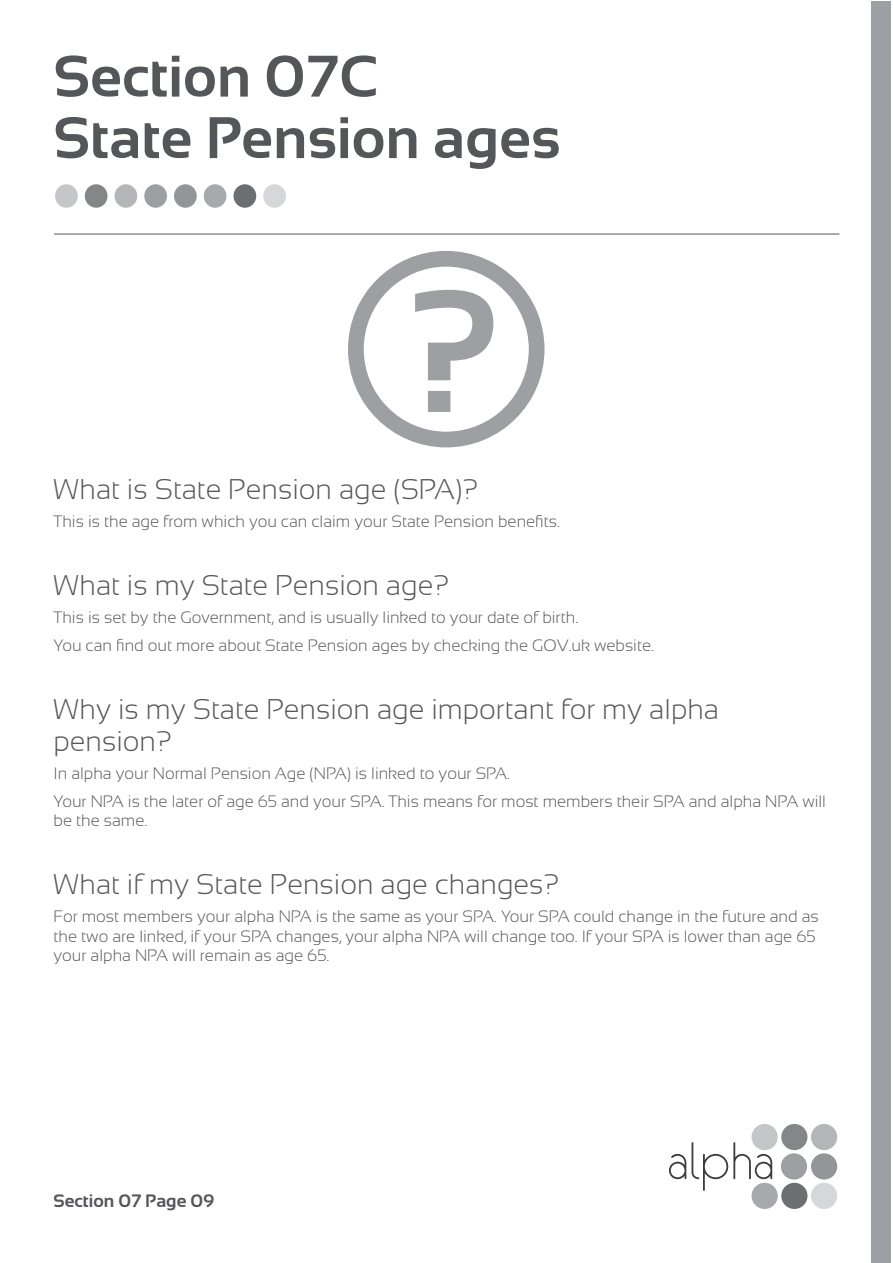
<style>
.page{position:relative;width:893px;height:1263px;background:#fff}
.page>*{position:absolute;margin:0;border:0;box-sizing:border-box;transform-origin:0 0}
.t1{font:700 174.9px "Sansation";color:#9d9fa2}
.t2{font:700 58.5px/61.5px "Sansation";color:#55565a}
.t3{font:300 28.5px/31.5px "Sansation";color:#55565a}
.t4{font:700 18px "Sansation";color:#55565a}
.t5{font:300 16.5px/28px "Sansation";color:#55565a}
</style>
<div class="page">
<div style="left:781px;top:1153px;width:26px;height:26px;background:#9d9fa2;border-radius:50%"></div>
<div style="left:811px;top:1153px;width:26px;height:26px;background:#939598;border-radius:50%"></div>
<div style="left:781px;top:1124px;width:26px;height:26px;background:#848688;border-radius:50%"></div>
<div style="left:811px;top:1124px;width:26px;height:26px;background:#b4b6b8;border-radius:50%"></div>
<div style="left:751px;top:1124px;width:27px;height:26px;background:#c4c6c8;border-radius:50%"></div>
<div style="left:781px;top:1183px;width:26px;height:26px;background:#6d6e71;border-radius:50%"></div>
<div style="left:811px;top:1183px;width:26px;height:26px;background:#d5d7d8;border-radius:50%"></div>
<div style="left:751px;top:1183px;width:27px;height:26px;background:#a7a9ac;border-radius:50%"></div>
<svg style="left:669px;top:1142px;width:103px;height:49px"></svg>
<hr style="left:54px;top:234px;width:785px;height:1px;background:#55565a">
<div style="left:85px;top:184px;width:23px;height:24px;background:#848688;border-radius:50%"></div>
<div style="left:144px;top:184px;width:23px;height:24px;background:#9d9fa2;border-radius:50%"></div>
<div style="left:233px;top:184px;width:23px;height:24px;background:#6d6e71;border-radius:50%"></div>
<div style="left:174px;top:184px;width:23px;height:24px;background:#939598;border-radius:50%"></div>
<div style="left:115px;top:184px;width:22px;height:24px;background:#b4b6b8;border-radius:50%"></div>
<div style="left:55px;top:184px;width:23px;height:24px;background:#c4c6c8;border-radius:50%"></div>
<div style="left:204px;top:184px;width:22px;height:24px;background:#a7a9ac;border-radius:50%"></div>
<div style="left:263px;top:184px;width:23px;height:24px;background:#d5d7d8;border-radius:50%"></div>
<div style="left:871px;top:1px;width:20px;height:1261px;background:#9d9fa2"></div>
<div style="left:348px;top:251px;width:196px;height:196px;border:16px solid #9d9fa2;border-radius:50%"></div>
<h2 class="t2" style="left:54px;top:46px;width:508px">Section 07C<br>State Pension ages</h2>
<h1 class="t1" style="left:407px;top:254px;width:97px">?</h1>
<h3 class="t3" style="left:54px;top:473px;width:426px">What is State Pension age (SPA)?</h3>
<p class="t5" style="left:54px;top:507px;width:508px">This is the age from which you can claim your State Pension benefits.</p>
<h3 class="t3" style="left:54px;top:569px;width:397px">What is my State Pension age?</h3>
<p class="t5" style="left:54px;top:603px;width:602px">This is set by the Government, and is usually linked to your date of birth.<br>You can find out more about State Pension ages by checking the GOV.uk website.</p>
<h3 class="t3" style="left:54px;top:693px;width:667px">Why is my State Pension age important for my alpha pension?</h3>
<p class="t5" style="left:54px;top:759px;width:774px">In alpha your Normal Pension Age (NPA) is linked to your SPA.<br>Your NPA is the later of age 65 and your SPA. This means for most members their SPA and alpha NPA will</p>
<p class="t5" style="left:54px;top:806px;width:95px">be the same.</p>
<h3 class="t3" style="left:54px;top:868px;width:507px">What if my State Pension age changes?</h3>
<p class="t5" style="left:54px;top:906px;width:767px;line-height:19.5px">For most members your alpha NPA is the same as your SPA. Your SPA could change in the future and as the two are linked, if your SPA changes, your alpha NPA will change too. If your SPA is lower than age 65 your alpha NPA will remain as age 65.</p>
<p class="t4" style="left:54px;top:1190px;width:162px">Section 07 Page 09</p>
</div>
